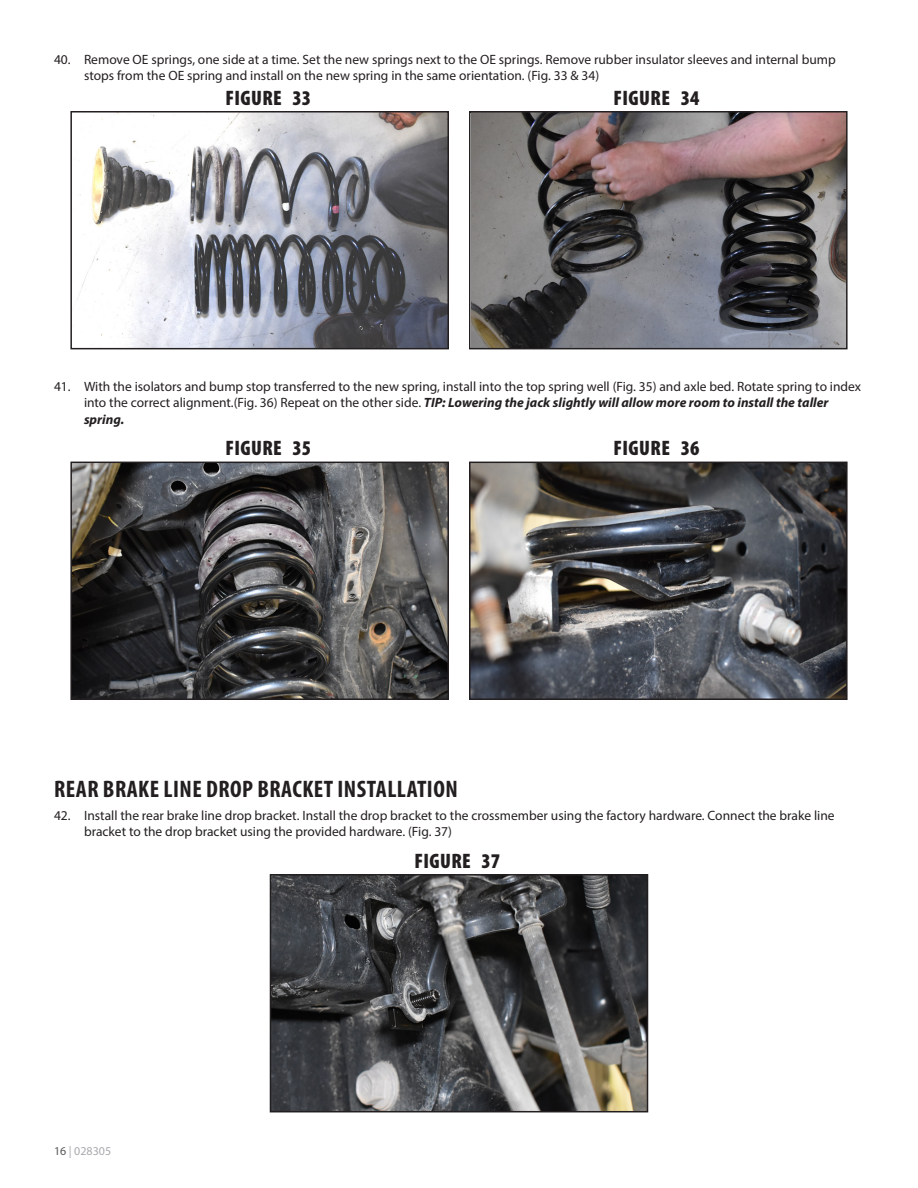
<style>
.page{position:relative;width:918px;height:1188px;background:#fff}
.page>*{position:absolute;margin:0;border:0;box-sizing:border-box;transform-origin:0 0}
.Headline{font:700 condensed 24px "Myriad Pro";letter-spacing:.02em;color:#231f20}
.t1{font:900 condensed 21px "Myriad Pro";letter-spacing:.02em;color:#231f20}
.t2{font:13.5px/16.2px "Myriad Pro";color:#231f20}
.t3{font:12px "Myriad Pro";color:#a8a9ad}
.s1{font-weight:700;font-style:italic}
.s2{color:#57585a}
</style>
<div class="page">
<img style="left:77px;top:114px;width:369px;height:232px">
<div style="left:70px;top:111px;width:379px;height:238px;border:2px solid #231f20"></div>
<img style="left:472px;top:114px;width:373px;height:232px">
<div style="left:469px;top:111px;width:379px;height:238px;border:2px solid #231f20"></div>
<img style="left:73px;top:465px;width:373px;height:232px">
<div style="left:70px;top:462px;width:379px;height:238px;border:2px solid #231f20"></div>
<img style="left:472px;top:465px;width:373px;height:232px">
<div style="left:469px;top:462px;width:379px;height:238px;border:2px solid #231f20"></div>
<img style="left:273px;top:877px;width:372px;height:232px">
<div style="left:270px;top:874px;width:378px;height:238px;border:2px solid #231f20"></div>
<p class="t2" style="left:84px;top:51px;width:753px;text-indent:-30px">40. Remove OE springs, one side at a time. Set the new springs next to the OE springs. Remove rubber insulator sleeves and internal bump stops from the OE spring and install on the new spring in the same orientation. (Fig. 33 &amp; 34)</p>
<p class="t1" style="left:225px;top:84px;width:87px">FIGURE 33</p>
<p class="t1" style="left:613px;top:84px;width:87px">FIGURE 34</p>
<p class="t2" style="left:84px;top:378px;width:779px;text-indent:-30px">41. With the isolators and bump stop transferred to the new spring, install into the top spring well (Fig. 35) and axle bed. Rotate spring to index into the correct alignment.(Fig. 36) Repeat on the other side. <span class="s1">TIP: Lowering the jack slightly will allow more room to install the taller spring.</span></p>
<p class="t1" style="left:225px;top:435px;width:87px">FIGURE 35</p>
<p class="t1" style="left:613px;top:435px;width:87px">FIGURE 36</p>
<p class="Headline" style="left:54px;top:774px;width:405px">REAR BRAKE LINE DROP BRACKET INSTALLATION</p>
<p class="t2" style="left:84px;top:807px;width:752px;text-indent:-30px">42. Install the rear brake line drop bracket. Install the drop bracket to the crossmember using the factory hardware. Connect the brake line bracket to the drop bracket using the provided hardware. (Fig. 37)</p>
<p class="t1" style="left:414px;top:847px;width:87px">FIGURE 37</p>
<p class="t3" style="left:54px;top:1143px;width:59px"><span class="s2">16</span> | 028305</p>
</div>
